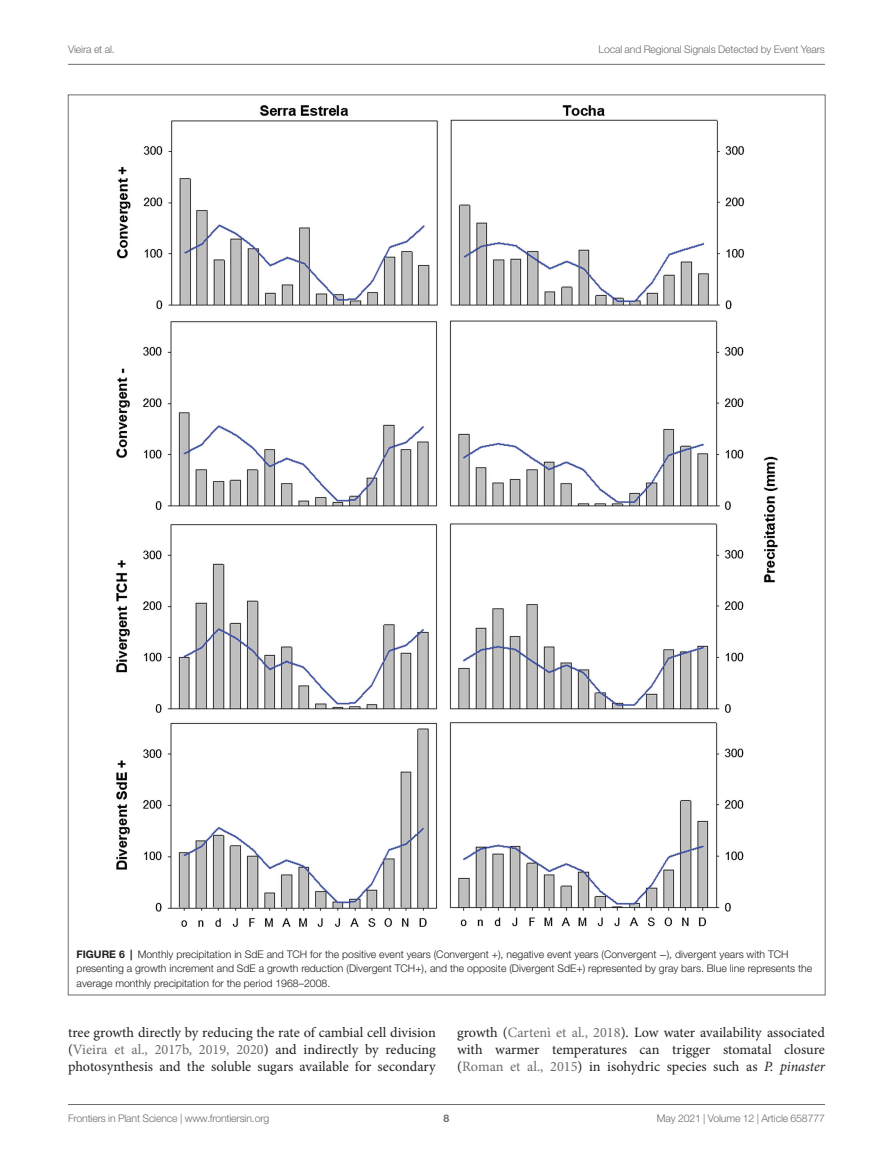
<style>
.page{position:relative;width:893px;height:1170px;background:#fff}
.page>*{position:absolute;margin:0;border:0;box-sizing:border-box;transform-origin:0 0}
.TEXT{font:14.25px/17.2px "Minion Pro";color:#231f20;text-align:justify}
.FIG_LEG{font:300 10.5px/14.2px "Helvetica Neue LT Std";color:#231f20}
.t1{font:300 10.5px "Helvetica Neue LT Std";letter-spacing:-.015em;color:#6c6d70}
.t2{font:700 10.5px "Helvetica Neue LT Std";color:#6c6d70}
.s1{font-weight:700}
.s2{font-family:"STIX General";font-weight:400}
.s3{color:#6c6d70}
.s4{font-style:italic}
</style>
<div class="page">
<hr style="left:68px;top:64px;width:757px;height:1px;background:#6c6d70">
<hr style="left:68px;top:1104px;width:757px;height:1px;background:#6c6d70">
<img style="left:116px;top:105px;width:662px;height:822px">
<p class="t1" style="left:68px;top:42px;width:48px">Vieira et al.</p>
<p class="t1" style="left:599px;top:42px;width:228px">Local and Regional Signals Detected by Event Years</p>
<p class="FIG_LEG" style="left:77px;top:946px;width:737px"><span class="s1">FIGURE 6 |</span> Monthly precipitation in SdE and TCH for the positive event years (Convergent +), negative event years (Convergent <span class="s2">−</span>), divergent years with TCH presenting a growth increment and SdE a growth reduction (Divergent TCH+), and the opposite (Divergent SdE+) represented by gray bars. Blue line represents the average monthly precipitation for the period 1968–2008.</p>
<p class="TEXT" style="left:68px;top:1023px;width:369px">tree growth directly by reducing the rate of cambial cell division (<span class="s3">Vieira et al., 2017b, 2019, 2020</span>) and indirectly by reducing photosynthesis and the soluble sugars available for secondary</p>
<p class="TEXT" style="left:457px;top:1023px;width:369px">growth (<span class="s3">Cartenì et al., 2018</span>). Low water availability associated with warmer temperatures can trigger stomatal closure (<span class="s3">Roman et al., 2015</span>) in isohydric species such as <span class="s4">P. pinaster</span></p>
<p class="t1" style="left:68px;top:1111px;width:203px">Frontiers in Plant Science | www.frontiersin.org</p>
<p class="t2" style="left:444px;top:1111px;width:7px">8</p>
<p class="t1" style="left:657px;top:1111px;width:169px">May 2021 | Volume 12 | Article 658777</p>
</div>
